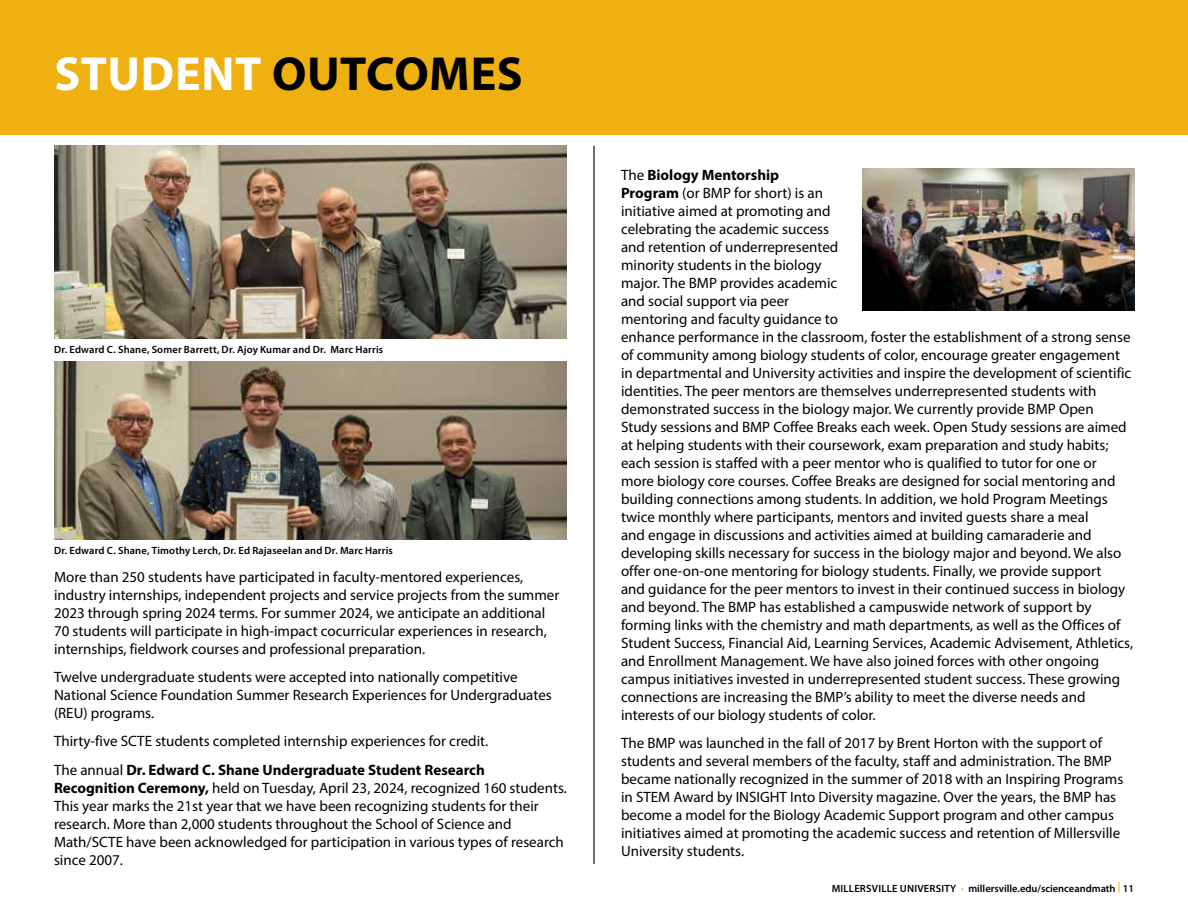
<style>
.page{position:relative;width:1188px;height:918px;background:#fff}
.page>*{position:absolute;margin:0;border:0;box-sizing:border-box;transform-origin:0 0}
.t1{font:700 48px "Myriad Pro";letter-spacing:.01em;color:#000}
.t2{font:15px/18px "Myriad Pro";color:#000}
.t3{font:600 10.5px "Myriad Pro";letter-spacing:.015em;color:#000}
.s1{color:#fff}
.s2{font-weight:700}
.s3{color:#f4c86b}
.s4{color:#eeb111}
</style>
<div class="page">
<div style="left:0;top:0;width:1188px;height:135px;background:#eeb111"></div>
<img style="left:54px;top:146px;width:513px;height:193px">
<img style="left:54px;top:361px;width:513px;height:178px">
<hr style="left:593px;top:146px;width:2px;height:718px;background:#000">
<img style="left:863px;top:168px;width:271px;height:143px">
<h1 class="t1" style="left:54px;top:43px;width:470px"><span class="s1">STUDENT</span> OUTCOMES</h1>
<p class="t3" style="left:54px;top:343px;width:331px">Dr. Edward C. Shane, Somer Barrett, Dr. Ajoy Kumar and Dr. Marc Harris</p>
<p class="t3" style="left:54px;top:543px;width:340px">Dr. Edward C. Shane, Timothy Lerch, Dr. Ed Rajaseelan and Dr. Marc Harris</p>
<p class="t2" style="left:54px;top:568px;width:507px">More than 250 students have participated in faculty-mentored experiences, industry internships, independent projects and service projects from the summer 2023 through spring 2024 terms. For summer 2024, we anticipate an additional 70 students will participate in high-impact cocurricular experiences in research, internships, fieldwork courses and professional preparation.</p>
<p class="t2" style="left:54px;top:668px;width:499px">Twelve undergraduate students were accepted into nationally competitive<br>National Science Foundation Summer Research Experiences for Undergraduates (REU) programs.</p>
<p class="t2" style="left:54px;top:727px;width:436px;line-height:28.2px">Thirty-five SCTE students completed internship experiences for credit.<br>The annual <span class="s2">Dr. Edward C. Shane Undergraduate Student Research</span></p>
<p class="t2" style="left:54px;top:778px;width:514px"><span class="s2">Recognition Ceremony,</span> held on Tuesday, April 23, 2024, recognized 160 students.<br>This year marks the 21st year that we have been recognizing students for their research. More than 2,000 students throughout the School of Science and Math/SCTE have been acknowledged for participation in various types of research since 2007.</p>
<p class="t2" style="left:621px;top:165px;width:514px">The <span class="s2">Biology Mentorship<br>Program</span> (or BMP for short) is an<br>initiative aimed at promoting and<br>celebrating the academic success<br>and retention of underrepresented<br>minority students in the biology<br>major. The BMP provides academic<br>and social support via peer<br>mentoring and faculty guidance to<br>enhance performance in the classroom, foster the establishment of a strong sense of community among biology students of color, encourage greater engagement in departmental and University activities and inspire the development of scientific identities. The peer mentors are themselves underrepresented students with demonstrated success in the biology major. We currently provide BMP Open Study sessions and BMP Coffee Breaks each week. Open Study sessions are aimed at helping students with their coursework, exam preparation and study habits; each session is staffed with a peer mentor who is qualified to tutor for one or more biology core courses. Coffee Breaks are designed for social mentoring and building connections among students. In addition, we hold Program Meetings twice monthly where participants, mentors and invited guests share a meal<br>and engage in discussions and activities aimed at building camaraderie and developing skills necessary for success in the biology major and beyond. We also offer one-on-one mentoring for biology students. Finally, we provide support<br>and guidance for the peer mentors to invest in their continued success in biology and beyond. The BMP has established a campuswide network of support by forming links with the chemistry and math departments, as well as the Offices of Student Success, Financial Aid, Learning Services, Academic Advisement, Athletics, and Enrollment Management. We have also joined forces with other ongoing campus initiatives invested in underrepresented student success. These growing connections are increasing the BMP’s ability to meet the diverse needs and interests of our biology students of color.</p>
<p class="t2" style="left:621px;top:734px;width:504px">The BMP was launched in the fall of 2017 by Brent Horton with the support of students and several members of the faculty, staff and administration. The BMP became nationally recognized in the summer of 2018 with an Inspiring Programs in STEM Award by INSIGHT Into Diversity magazine. Over the years, the BMP has become a model for the Biology Academic Support program and other campus initiatives aimed at promoting the academic success and retention of Millersville University students.</p>
<p class="t3" style="left:832px;top:881px;width:304px">MILLERSVILLE UNIVERSITY <span class="s3">•</span> millersville.edu/scienceandmath <span class="s4">|</span> 11</p>
</div>
